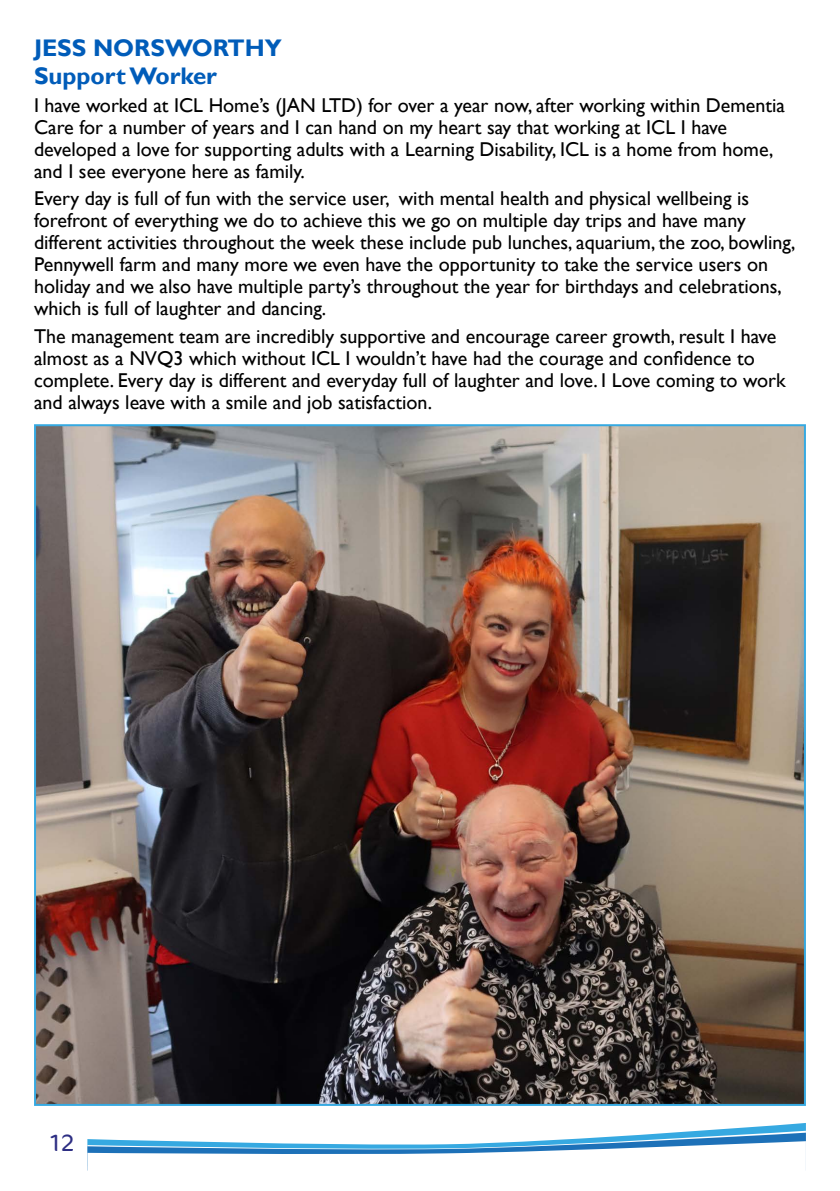
<style>
.page{position:relative;width:840px;height:1191px;background:#fff}
.page>*{position:absolute;margin:0;border:0;box-sizing:border-box;transform-origin:0 0}
.t1{font:700 24px/27.6px "Gill Sans";color:#005cb9}
.t2{font:300 24px "Cocon Pro";color:#2d2e83}
.t3{font:20px/22px "Gill Sans";color:#000}
</style>
<div class="page">
<svg style="left:87px;top:1123px;width:718px;height:48px"></svg>
<img style="left:37px;top:427px;width:765px;height:676px">
<p class="t1" style="left:34px;top:35px;width:249px">JESS NORSWORTHY<br>Support Worker</p>
<p class="t3" style="left:34px;top:94px;width:752px">I have worked at ICL Home’s (JAN LTD) for over a year now, after working within Dementia Care for a number of years and I can hand on my heart say that working at ICL I have developed a love for supporting adults with a Learning Disability, ICL is a home from home, and I see everyone here as family.</p>
<p class="t3" style="left:34px;top:188px;width:762px">Every day is full of fun with the service user, with mental health and physical wellbeing is forefront of everything we do to achieve this we go on multiple day trips and have many different activities throughout the week these include pub lunches, aquarium, the zoo, bowling, Pennywell farm and many more we even have the opportunity to take the service users on holiday and we also have multiple party’s throughout the year for birthdays and celebrations, which is full of laughter and dancing.</p>
<p class="t3" style="left:34px;top:326px;width:752px">The management team are incredibly supportive and encourage career growth, result I have almost as a NVQ3 which without ICL I wouldn’t have had the courage and confidence to complete. Every day is different and everyday full of laughter and love. I Love coming to work and always leave with a smile and job satisfaction.</p>
<p class="t2" style="left:47px;top:1127px;width:29px">12</p>
</div>
